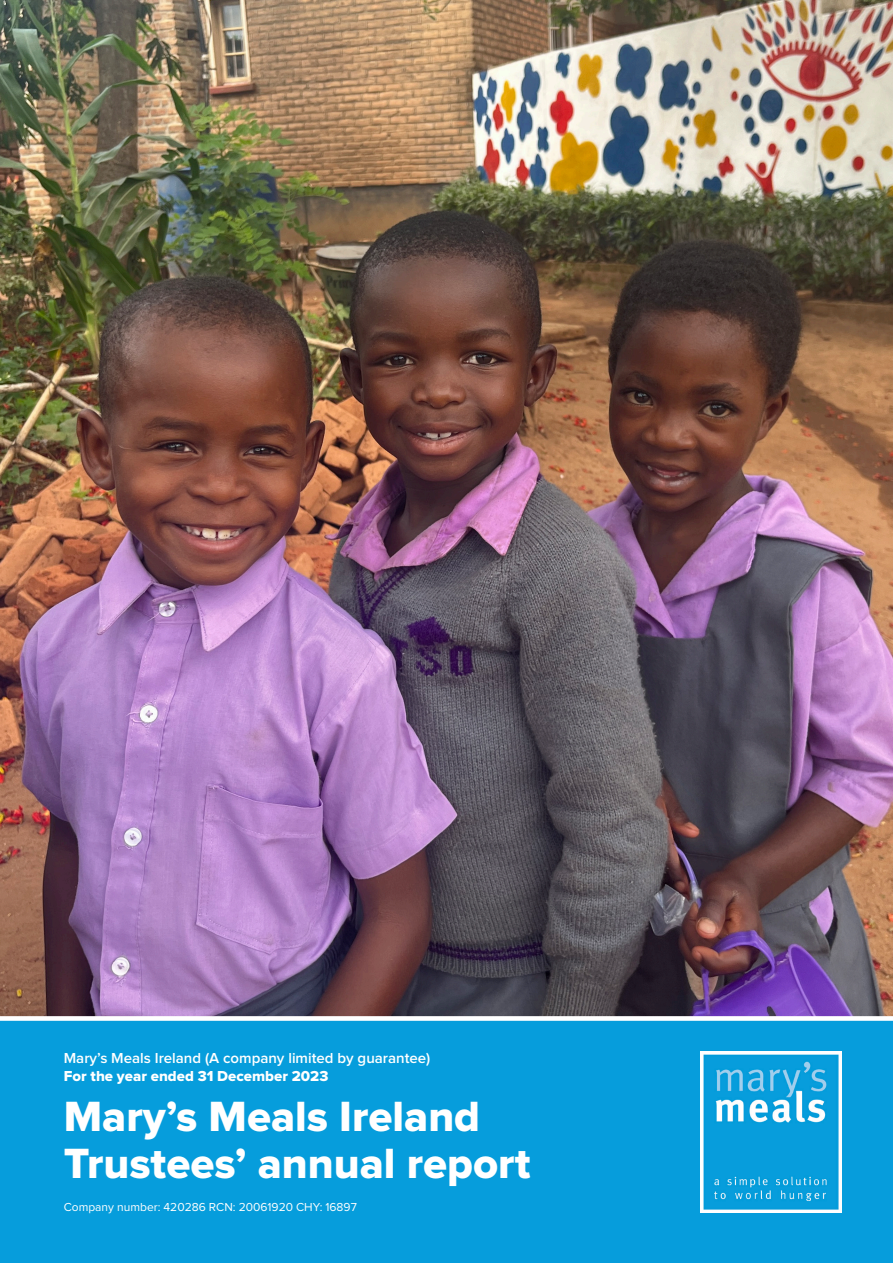
<style>
.page{position:relative;width:893px;height:1263px;background:#fff}
.page>*{position:absolute;margin:0;border:0;box-sizing:border-box;transform-origin:0 0}
.t1{font:43.8px "Proxima Nova Extrabld";color:#fff}
.t2{font:600 15px "Proxima Nova";color:#fff}
.t3{font:15px "Proxima Nova Extrabld";color:#fff}
.t4{font:12px "Proxima Nova";color:#fff}
</style>
<div class="page">
<img style="left:0;top:0;width:893px;height:1016px">
<div style="left:0;top:1018px;width:893px;height:245px;background:#069ddc"></div>
<div style="left:0;top:1016px;width:893px;height:5px;background:#fff"></div>
<img style="left:700px;top:1051px;width:142px;height:161px">
<p class="t2" style="left:64px;top:1051px;width:368px">Mary’s Meals Ireland (A company limited by guarantee)</p>
<p class="t3" style="left:64px;top:1069px;width:266px">For the year ended 31 December 2023</p>
<p class="t1" style="left:64px;top:1097px;width:418px">Mary’s Meals Ireland</p>
<p class="t1" style="left:64px;top:1143px;width:468px">Trustees’ annual report</p>
<p class="t4" style="left:64px;top:1202px;width:295px">Company number: 420286 RCN: 20061920 CHY: 16897</p>
</div>
